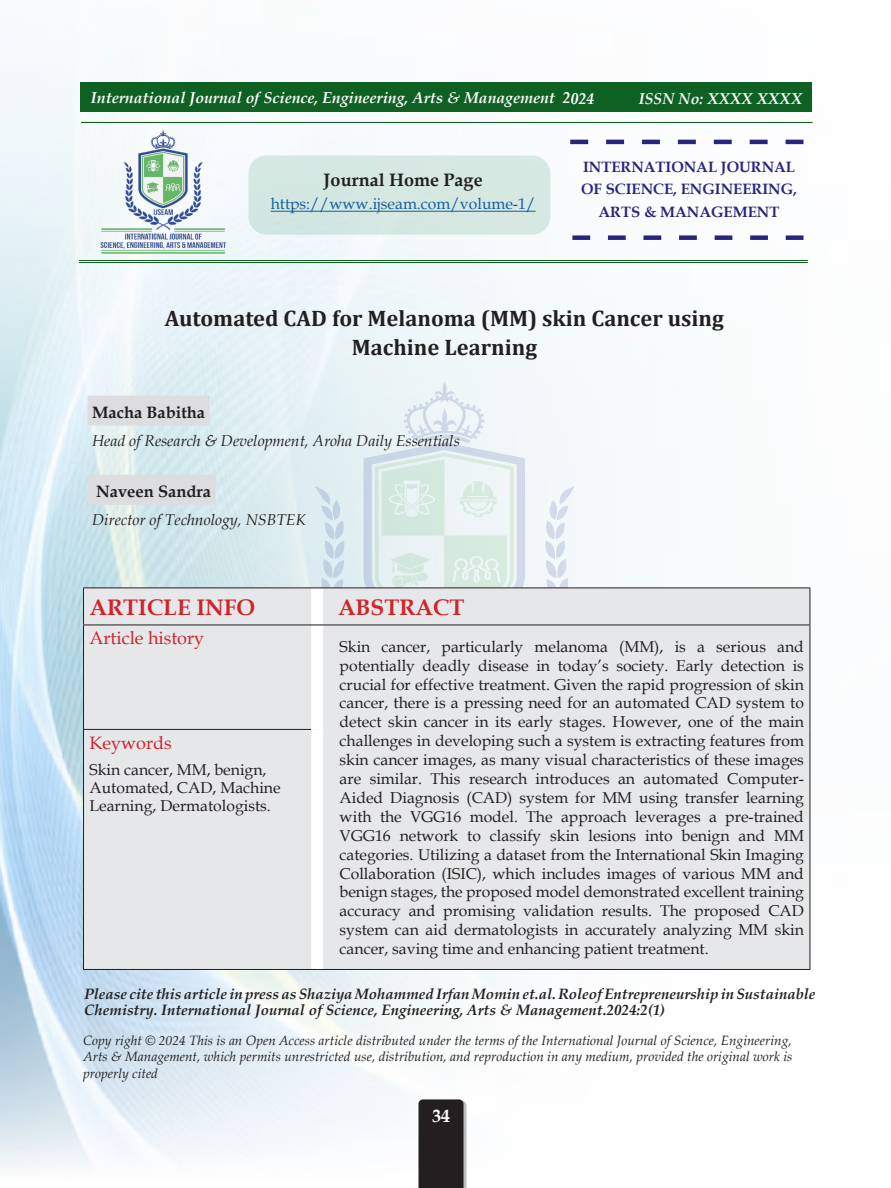
<style>
.page{position:relative;width:891px;height:1188px;background:#fff}
.page>*{position:absolute;margin:0;border:0;box-sizing:border-box;transform-origin:0 0}
.CHAPT_NAME{font:700 22.5px/28.8px "Cambria";color:#231f20;text-align:center}
.t1{font:700 22.5px "Book Antiqua";color:#d1232a}
.TEXT{font:18px "Book Antiqua";color:#d1232a}
.t2{font:700 18px "Book Antiqua";color:#231f20}
.t3{font:700 18px "Book Antiqua";color:#fff}
.AUTHOR_NAME{font:700 16.5px "Book Antiqua";color:#231f20}
.TEXT-2{font:15.75px/18.9px "Book Antiqua";color:#231f20;text-align:justify}
.t4{font:italic 700 15.75px "Book Antiqua";color:#fff}
.author_detail{font:italic 15.75px "Book Antiqua";color:#231f20}
.t5{font:15.75px "Book Antiqua";color:#175d9e}
.t6{font:italic 700 15px/16.5px "Palatino Linotype";color:#231f20}
.t7{font:700 15px/22.5px "Book Antiqua";color:#28257e;text-align:center}
.t8{font:italic 13.5px/16.5px "Palatino Linotype";color:#231f20;text-align:justify}
</style>
<div class="page">
<img style="left:0;top:62px;width:813px;height:1118px">
<svg style="left:418px;top:1099px;width:48px;height:89px;background:#2e2b2c"></svg>
<div style="left:80px;top:83px;width:732px;height:29px;background:#0e6123"></div>
<hr style="left:81px;top:122px;width:731px;height:1px;background:#0e6123">
<hr style="left:79px;top:260px;width:729px;height:1px;background:#0e6123">
<hr style="left:79px;top:262px;width:729px;height:1px;background:#0e6123">
<div style="left:248px;top:156px;width:302px;height:79px;background:#d5e8e2;border-radius:18px"></div>
<hr style="left:271px;top:211px;width:265px;height:1px;background:#175d9e">
<img style="left:100px;top:129px;width:127px;height:126px">
<svg style="left:570px;top:140px;width:234px;height:4px"></svg>
<svg style="left:572px;top:235px;width:232px;height:5px"></svg>
<img style="left:236px;top:376px;width:420px;height:212px">
<div style="left:88px;top:396px;width:122px;height:30px;background:#dcdddf"></div>
<div style="left:88px;top:475px;width:128px;height:30px;background:#dcdddf"></div>
<div style="left:84px;top:589px;width:726px;height:380px;background:#e6e7e9"></div>
<div style="left:311px;top:588px;width:12px;height:37px;background:#fff"></div>
<div style="left:311px;top:625px;width:12px;height:104px;background:#fff"></div>
<div style="left:311px;top:729px;width:12px;height:240px;background:#fff"></div>
<hr style="left:83px;top:588px;width:234px;height:1px;background:#231f20">
<hr style="left:83px;top:588px;width:1px;height:37px;background:#231f20">
<hr style="left:317px;top:588px;width:493px;height:1px;background:#231f20">
<hr style="left:810px;top:588px;width:1px;height:37px;background:#231f20">
<hr style="left:83px;top:625px;width:234px;height:1px;background:#231f20">
<hr style="left:83px;top:625px;width:1px;height:104px;background:#231f20">
<hr style="left:317px;top:625px;width:493px;height:1px;background:#231f20">
<hr style="left:810px;top:625px;width:1px;height:104px;background:#231f20">
<hr style="left:810px;top:729px;width:1px;height:240px;background:#231f20">
<hr style="left:317px;top:969px;width:493px;height:1px;background:#231f20">
<hr style="left:83px;top:729px;width:228px;height:1px;background:#231f20">
<hr style="left:83px;top:730px;width:1px;height:239px;background:#231f20">
<hr style="left:83px;top:969px;width:234px;height:1px;background:#231f20">
<p class="t4" style="left:91px;top:87px;width:505px">International Journal of Science, Engineering, Arts &amp; Management 2024</p>
<p class="t4" style="left:639px;top:87px;width:165px">ISSN No: XXXX XXXX</p>
<p class="t2" style="left:324px;top:168px;width:161px">Journal Home Page</p>
<p class="t5" style="left:271px;top:193px;width:266px">https://www.ijseam.com/volume-1/</p>
<p class="t7" style="left:581px;top:155px;width:217px">INTERNATIONAL JOURNAL<br>OF SCIENCE, ENGINEERING,<br>ARTS &amp; MANAGEMENT</p>
<p class="CHAPT_NAME" style="left:165px;top:304px;width:560px">Automated CAD for Melanoma (MM) skin Cancer using<br>Machine Learning</p>
<p class="AUTHOR_NAME" style="left:92px;top:401px;width:115px">Macha Babitha</p>
<p class="author_detail" style="left:92px;top:430px;width:369px">Head of Research &amp; Development, Aroha Daily Essentials</p>
<p class="AUTHOR_NAME" style="left:96px;top:480px;width:117px">Naveen Sandra</p>
<p class="author_detail" style="left:92px;top:509px;width:216px">Director of Technology, NSBTEK</p>
<p class="t1" style="left:90px;top:592px;width:167px">ARTICLE INFO</p>
<p class="t1" style="left:338px;top:592px;width:128px">ABSTRACT</p>
<p class="TEXT" style="left:90px;top:625px;width:116px">Article history</p>
<p class="TEXT-2" style="left:340px;top:637px;width:466px">Skin cancer, particularly melanoma (MM), is a serious and potentially deadly disease in today’s society. Early detection is crucial for effective treatment. Given the rapid progression of skin cancer, there is a pressing need for an automated CAD system to detect skin cancer in its early stages. However, one of the main challenges in developing such a system is extracting features from skin cancer images, as many visual characteristics of these images are similar. This research introduces an automated Computer-Aided Diagnosis (CAD) system for MM using transfer learning with the VGG16 model. The approach leverages a pre-trained VGG16 network to classify skin lesions into benign and MM categories. Utilizing a dataset from the International Skin Imaging Collaboration (ISIC), which includes images of various MM and benign stages, the proposed model demonstrated excellent training accuracy and promising validation results. The proposed CAD system can aid dermatologists in accurately analyzing MM skin cancer, saving time and enhancing patient treatment.</p>
<p class="TEXT" style="left:90px;top:730px;width:84px">Keywords</p>
<p class="TEXT-2" style="left:90px;top:760px;width:193px;line-height:18px;text-align:left">Skin cancer, MM, benign,<br>Automated, CAD, Machine<br>Learning, Dermatologists.</p>
<p class="t6" style="left:84px;top:985px;width:733px">Please cite this article in press as Shaziya Mohammed Irfan Momin et.al. Roleof Entrepreneurship in Sustainable<br>Chemistry. International Journal of Science, Engineering, Arts &amp; Management.2024:2(1)</p>
<p class="t8" style="left:83px;top:1031px;width:711px">Copy right © 2024 This is an Open Access article distributed under the terms of the International Journal of Science, Engineering, Arts &amp; Management, which permits unrestricted use, distribution, and reproduction in any medium, provided the original work is properly cited</p>
<p class="t3" style="left:432px;top:1103px;width:19px">34</p>
</div>
